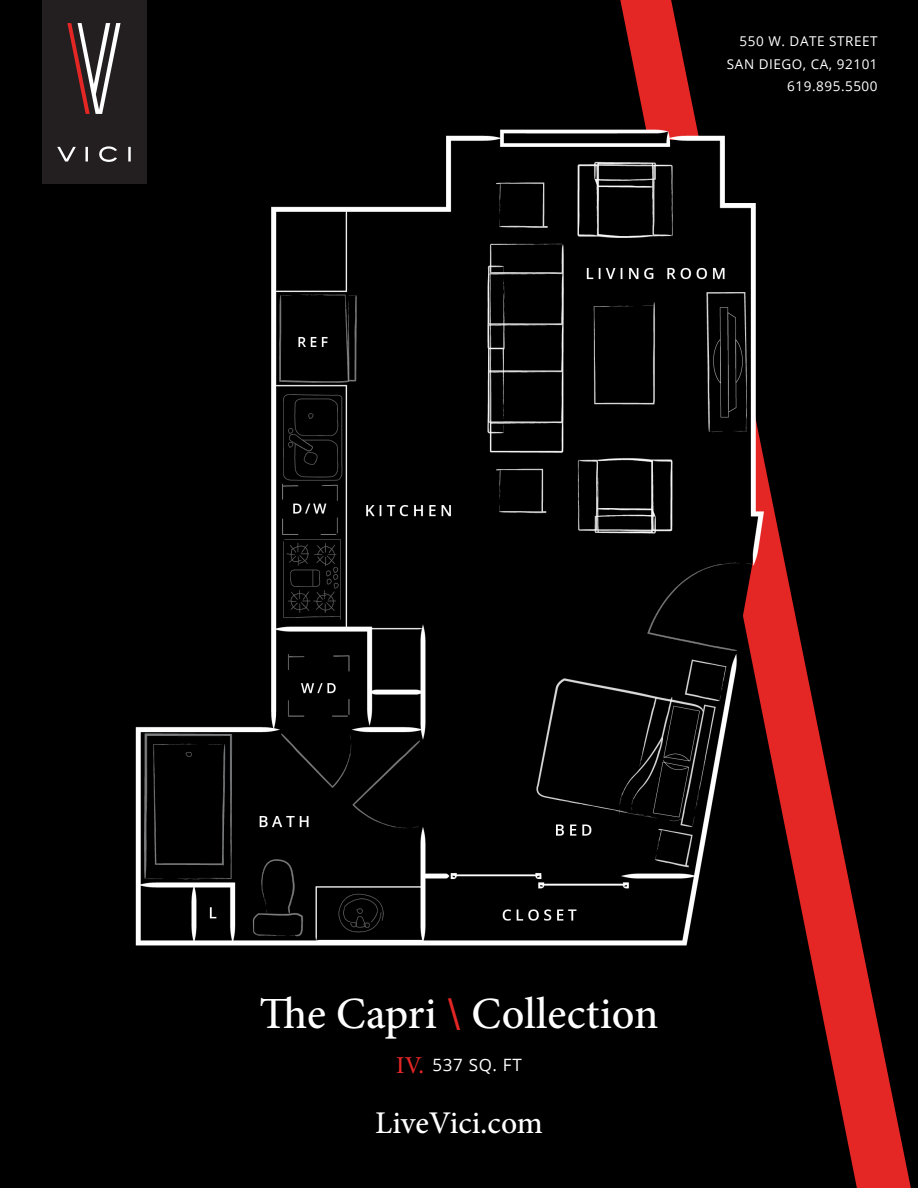
<style>
.page{position:relative;width:918px;height:1188px;background:#000}
.page>*{position:absolute;margin:0;border:0;box-sizing:border-box;transform-origin:0 0}
.t1{font:500 44.7px "Minion Pro";letter-spacing:.005em;color:#fff}
.t2{font:500 31.65px "Minion Pro";color:#fff}
.t3{font:500 24.3px "Minion Pro";color:#e42625}
.t4{font:16.95px "Open Sans";letter-spacing:.04em;color:#fff}
.t5{font:13.5px/22.5px "Open Sans";letter-spacing:.04em;color:#fff;text-align:right}
.s1{font-weight:700;color:#e42625}
</style>
<div class="page">
<div style="left:42px;top:0;width:105px;height:184px;background:#231f20"></div>
<svg style="left:67px;top:23px;width:54px;height:91px"></svg>
<svg style="left:57px;top:146px;width:31px;height:16px"></svg>
<svg style="left:620px;top:0;width:291px;height:1188px"></svg>
<img style="left:98px;top:111px;width:763px;height:865px">
<p class="t5" style="left:727px;top:30px;width:152px">550 W. DATE STREET<br>SAN DIEGO, CA, 92101<br>619.895.5500</p>
<h1 class="t1" style="left:260px;top:983px;width:400px">The Capri <span class="s1">\</span> Collection</h1>
<p class="t3" style="left:396px;top:1049px;width:29px">IV.</p>
<p class="t4" style="left:432px;top:1053px;width:91px">537 SQ. FT</p>
<h2 class="t2" style="left:375px;top:1102px;width:169px">LiveVici.com</h2>
</div>
